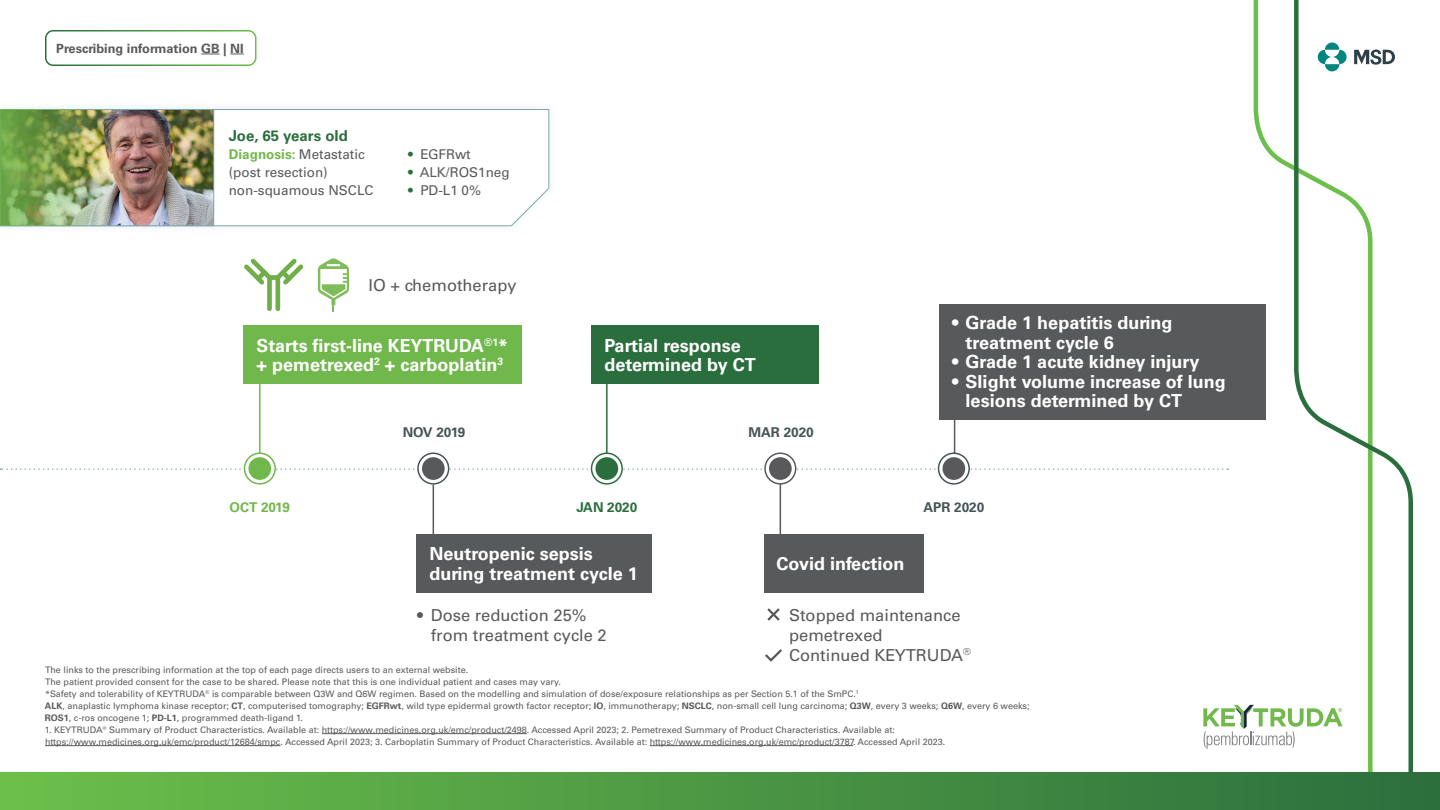
<style>
.page{position:relative;width:1440px;height:810px;background:#fff}
.page>*{position:absolute;margin:0;border:0;box-sizing:border-box;transform-origin:0 0}
.t1{font:700 18px/19.5px "Univers LT Std";color:#fff}
.t2{font:16.5px/19.8px "Univers LT Std";color:#59595c}
.t3{font:16.5px "Univers LT Std";color:#58595b}
.t4{font:700 15px "Univers LT Std";color:#2b6e3d}
.t5{font:13.5px/18px "Univers LT Std";color:#58595b}
.t6{font:13.5px "Univers LT Std";color:#59595c}
.t7{font:700 13.5px "Univers LT Std";color:#475457}
.t8{font:700 13.5px "Univers LT Std";color:#71b84c}
.t9{font:700 13.5px "Univers LT Std";color:#2b6e3d}
.t10{font:700 12.75px "Univers LT Std";color:#59595c}
.t11{font:9px/12px "Univers LT Std";color:#59595c}
.s1{font-weight:700;color:#71b84c}
.s2{color:#2b6e3d}
.s3{font-weight:700}
</style>
<div class="page">
<svg style="left:1251px;top:0;width:40px;height:420px"></svg>
<svg style="left:1291px;top:0;width:122px;height:772px"></svg>
<div style="left:0;top:772px;width:1440px;height:38px;background:linear-gradient(to right,#6bc04a,#2c6e3d)"></div>
<div style="left:1195px;top:699px;width:154px;height:54px;background:#fff"></div>
<svg style="left:1203px;top:705px;width:140px;height:44px"></svg>
<svg style="left:201px;top:54px;width:19px;height:1px"></svg>
<svg style="left:230px;top:54px;width:14px;height:1px"></svg>
<div style="left:45px;top:30px;width:211px;height:36px;border:2px solid #fff;border-radius:8px"></div>
<svg style="left:1318px;top:43px;width:29px;height:28px"></svg>
<svg style="left:1354px;top:49px;width:41px;height:16px"></svg>
<svg style="left:0;top:468px;width:1228px;height:2px"></svg>
<hr style="left:606px;top:371px;width:2px;height:94px;background:#2b6e3d">
<hr style="left:259px;top:384px;width:2px;height:87px;background:#71b84c">
<hr style="left:954px;top:384px;width:1px;height:87px;background:#59595c">
<hr style="left:433px;top:485px;width:1px;height:86px;background:#59595c">
<hr style="left:780px;top:469px;width:1px;height:86px;background:#59595c">
<svg style="left:592px;top:453px;width:30px;height:31px"></svg>
<div style="left:591px;top:452px;width:32px;height:33px;border:2px solid #2b6e3d;border-radius:50%"></div>
<div style="left:595px;top:457px;width:23px;height:23px;background:#2b6e3d;border-radius:50%"></div>
<svg style="left:418px;top:453px;width:31px;height:31px"></svg>
<div style="left:417px;top:452px;width:32px;height:33px;border:2px solid #475457;border-radius:50%"></div>
<div style="left:422px;top:457px;width:23px;height:23px;background:#58595b;border-radius:50%"></div>
<svg style="left:765px;top:453px;width:31px;height:31px"></svg>
<div style="left:764px;top:452px;width:32px;height:33px;border:2px solid #59595c;border-radius:50%"></div>
<div style="left:769px;top:457px;width:23px;height:23px;background:#59595c;border-radius:50%"></div>
<svg style="left:939px;top:453px;width:30px;height:31px"></svg>
<div style="left:938px;top:452px;width:32px;height:33px;border:2px solid #475457;border-radius:50%"></div>
<div style="left:943px;top:457px;width:22px;height:23px;background:#59595c;border-radius:50%"></div>
<div style="left:417px;top:534px;width:235px;height:59px;background:#58595b"></div>
<div style="left:592px;top:326px;width:227px;height:58px;background:#2b6e3d"></div>
<div style="left:764px;top:534px;width:159px;height:59px;background:#58595b"></div>
<div style="left:939px;top:304px;width:327px;height:115px;background:#58595b"></div>
<div style="left:244px;top:326px;width:278px;height:58px;background:#71b84c"></div>
<svg style="left:244px;top:453px;width:31px;height:31px"></svg>
<div style="left:244px;top:452px;width:32px;height:33px;border:2px solid #71b84c;border-radius:50%"></div>
<div style="left:248px;top:457px;width:23px;height:23px;background:#71b84c;border-radius:50%"></div>
<hr style="left:322px;top:733px;width:205px;height:1px;background:#59595c">
<hr style="left:45px;top:745px;width:235px;height:1px;background:#59595c">
<hr style="left:650px;top:745px;width:203px;height:1px;background:#59595c">
<div style="left:0;top:101px;width:558px;height:134px;background:#fbfcfd"></div>
<svg style="left:214px;top:109px;width:336px;height:117px"></svg>
<img style="left:114px;top:111px;width:98px;height:113px">
<div style="left:0;top:109px;width:214px;height:117px;border:1px solid #7ea8ad"></div>
<img style="left:0;top:109px;width:114px;height:117px">
<svg style="left:244px;top:258px;width:60px;height:53px"></svg>
<svg style="left:318px;top:258px;width:31px;height:54px"></svg>
<svg style="left:767px;top:608px;width:13px;height:13px"></svg>
<svg style="left:765px;top:649px;width:17px;height:13px"></svg>
<h3 class="t10" style="left:56px;top:41px;width:189px">Prescribing information GB | NI</h3>
<h3 class="t4" style="left:229px;top:127px;width:121px">Joe, 65 years old</h3>
<h3 class="t5" style="left:229px;top:145px;width:146px"><span class="s1">Diagnosis:</span> Metastatic (post resection) non-squamous NSCLC</h3>
<h3 class="t6" style="left:408px;top:147px;width:64px"><span class="s2">•</span> EGFRwt</h3>
<h3 class="t6" style="left:408px;top:165px;width:103px"><span class="s2">•</span> ALK/ROS1neg</h3>
<h3 class="t6" style="left:408px;top:183px;width:74px"><span class="s2">•</span> PD-L1 0%</h3>
<h2 class="t3" style="left:369px;top:275px;width:150px">IO + chemotherapy</h2>
<h1 class="t1" style="left:257px;top:336px;width:253px">Starts first-line KEYTRUDA<sup>®1</sup>* + pemetrexed<sup>2</sup> + carboplatin<sup>3</sup></h1>
<h1 class="t1" style="left:604px;top:336px;width:153px">Partial response determined by CT</h1>
<h3 class="t7" style="left:403px;top:424px;width:64px">NOV 2019</h3>
<h3 class="t7" style="left:748px;top:424px;width:67px">MAR 2020</h3>
<h1 class="t1" style="left:966px;top:313px;width:208px;text-indent:-14px">• Grade 1 hepatitis during treatment cycle 6</h1>
<h1 class="t1" style="left:952px;top:352px;width:249px">• Grade 1 acute kidney injury</h1>
<h1 class="t1" style="left:966px;top:372px;width:262px;text-indent:-14px">• Slight volume increase of lung lesions determined by CT</h1>
<h3 class="t8" style="left:230px;top:499px;width:62px">OCT 2019</h3>
<h3 class="t9" style="left:576px;top:499px;width:62px">JAN 2020</h3>
<h3 class="t7" style="left:923px;top:499px;width:62px">APR 2020</h3>
<h1 class="t1" style="left:429px;top:544px;width:210px">Neutropenic sepsis during treatment cycle 1</h1>
<h1 class="t1" style="left:776px;top:554px;width:129px">Covid infection</h1>
<h2 class="t2" style="left:431px;top:605px;width:178px;text-indent:-13px">• Dose reduction 25% from treatment cycle 2</h2>
<h2 class="t2" style="left:789px;top:605px;width:183px">Stopped maintenance pemetrexed<br>Continued KEYTRUDA<sup>®</sup></h2>
<p class="t11" style="left:45px;top:664px;width:986px">The links to the prescribing information at the top of each page directs users to an external website.<br>The patient provided consent for the case to be shared. Please note that this is one individual patient and cases may vary.<br>*Safety and tolerability of KEYTRUDA<sup>®</sup> is comparable between Q3W and Q6W regimen. Based on the modelling and simulation of dose/exposure relationships as per Section 5.1 of the SmPC.<sup>1<br></sup><span class="s3">ALK</span>, anaplastic lymphoma kinase receptor; <span class="s3">CT</span>, computerised tomography; <span class="s3">EGFRwt</span>, wild type epidermal growth factor receptor; <span class="s3">IO</span>, immunotherapy; <span class="s3">NSCLC</span>, non-small cell lung carcinoma; <span class="s3">Q3W</span>, every 3 weeks; <span class="s3">Q6W</span>, every 6 weeks; <span class="s3">ROS1</span>, c-ros oncogene 1; <span class="s3">PD-L1</span>, programmed death-ligand 1.</p>
<p class="t11" style="left:45px;top:724px;width:902px">1. KEYTRUDA<sup>®</sup> Summary of Product Characteristics. Available at: https://www.medicines.org.uk/emc/product/2498. Accessed April 2023; 2. Pemetrexed Summary of Product Characteristics. Available at: https://www.medicines.org.uk/emc/product/12684/smpc. Accessed April 2023; 3. Carboplatin Summary of Product Characteristics. Available at: https://www.medicines.org.uk/emc/product/3787. Accessed April 2023.</p>
</div>
